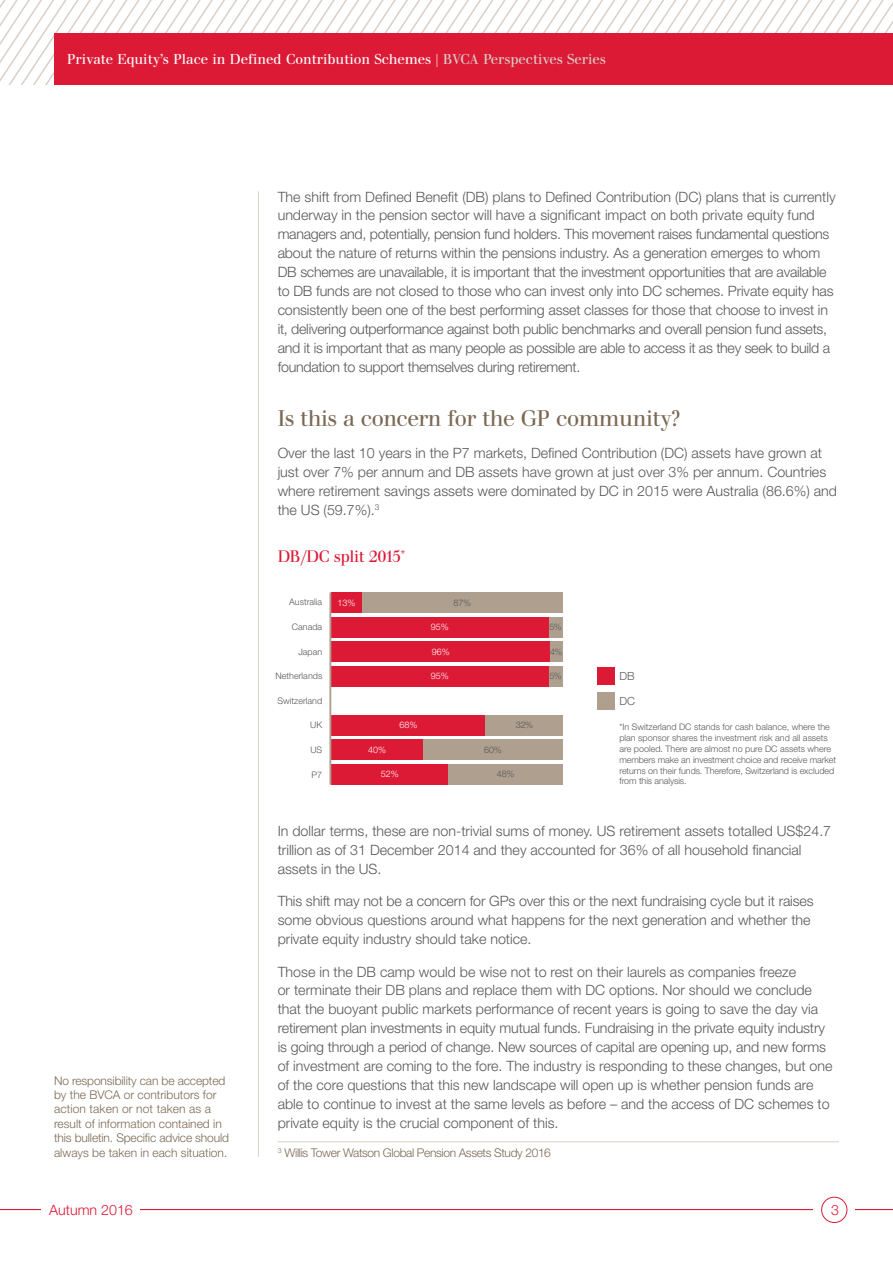
<style>
.page{position:relative;width:893px;height:1263px;background:#fff}
.page>*{position:absolute;margin:0;border:0;box-sizing:border-box;transform-origin:0 0}
.t1{font:22.5px "Walbaum SBOP";letter-spacing:-.02em;color:#7c6954}
.t2{font:16.5px "Walbaum SBOP";letter-spacing:-.025em;color:#dc1a36}
.t3{font:300 14.25px/18.9px "Helvetica Neue LT Pro";color:#57585a}
.t4{font:300 14.25px/18.9px "Helvetica Neue LT Pro";letter-spacing:-.02em;color:#57585a}
.t5{font:14.25px "Walbaum SBOP";color:#fff}
.t6{font:300 14.25px "Helvetica Neue LT Pro";color:#dc1a36}
.t7{font:300 12px/14.4px "Helvetica Neue LT Pro";letter-spacing:-.01em;color:#7c6954}
.t8{font:300 12px "Helvetica Neue LT Pro";letter-spacing:-.03em;color:#7c6954}
.t9{font:300 11.25px/24.5px "Helvetica Neue LT Pro";color:#57585a}
.t10{font:300 9px/10.8px "Helvetica Neue LT Pro";color:#57585a}
.t11{font:300 9px "Helvetica Neue LT Pro";color:#fff}
.s1{color:#d8d0c9}
</style>
<div class="page">
<hr style="left:258px;top:191px;width:1px;height:966px;background:#d8d0c9">
<hr style="left:0;top:1209px;width:893px;height:1px;background:#dc1a36">
<div style="left:814px;top:1183px;width:41px;height:54px;background:#fff"></div>
<svg style="left:0;top:0;width:893px;height:84px"></svg>
<div style="left:54px;top:33px;width:839px;height:51px;background:#dc1a36"></div>
<div style="left:41px;top:1199px;width:99px;height:21px;background:#fff"></div>
<div style="left:821px;top:1197px;width:26px;height:26px;border:1px solid #dc1a36;border-radius:50%"></div>
<hr style="left:278px;top:1141px;width:561px;height:1px;background:#d8d0c9">
<div style="left:597px;top:668px;width:17px;height:17px;background:#dc1a36"></div>
<div style="left:597px;top:692px;width:17px;height:17px;background:#ae9f8e"></div>
<div style="left:362px;top:592px;width:201px;height:21px;background:#ae9f8e"></div>
<div style="left:549px;top:617px;width:14px;height:20px;background:#ae9f8e"></div>
<div style="left:550px;top:641px;width:13px;height:21px;background:#ae9f8e"></div>
<div style="left:549px;top:666px;width:14px;height:20px;background:#ae9f8e"></div>
<div style="left:331px;top:592px;width:31px;height:21px;background:#dc1a36"></div>
<div style="left:331px;top:617px;width:218px;height:20px;background:#dc1a36"></div>
<div style="left:331px;top:641px;width:219px;height:21px;background:#dc1a36"></div>
<div style="left:331px;top:666px;width:218px;height:20px;background:#dc1a36"></div>
<div style="left:331px;top:715px;width:155px;height:20px;background:#dc1a36"></div>
<div style="left:331px;top:739px;width:92px;height:21px;background:#dc1a36"></div>
<div style="left:331px;top:764px;width:117px;height:20px;background:#dc1a36"></div>
<div style="left:486px;top:715px;width:77px;height:20px;background:#ae9f8e"></div>
<div style="left:423px;top:739px;width:140px;height:21px;background:#ae9f8e"></div>
<div style="left:448px;top:764px;width:115px;height:20px;background:#ae9f8e"></div>
<hr style="left:329px;top:592px;width:2px;height:193px;background:#ae9f8e">
<p class="t5" style="left:67px;top:51px;width:540px">Private Equity’s Place in Defined Contribution Schemes | <span class="s1">BVCA Perspectives Series</span></p>
<p class="t4" style="left:278px;top:187px;width:559px">The shift from Defined Benefit (DB) plans to Defined Contribution (DC) plans that is currently underway in the pension sector will have a significant impact on both private equity fund managers and, potentially, pension fund holders. This movement raises fundamental questions about the nature of returns within the pensions industry. As a generation emerges to whom DB schemes are unavailable, it is important that the investment opportunities that are available to DB funds are not closed to those who can invest only into DC schemes. Private equity has consistently been one of the best performing asset classes for those that choose to invest in it, delivering outperformance against both public benchmarks and overall pension fund assets, and it is important that as many people as possible are able to access it as they seek to build a foundation to support themselves during retirement.</p>
<h1 class="t1" style="left:278px;top:405px;width:404px">Is this a concern for the GP community?</h1>
<p class="t3" style="left:278px;top:443px;width:561px">Over the last 10 years in the P7 markets, Defined Contribution (DC) assets have grown at just over 7% per annum and DB assets have grown at just over 3% per annum. Countries where retirement savings assets were dominated by DC in 2015 were Australia (86.6%) and the US (59.7%).<sup>3</sup></p>
<p class="t7" style="left:54px;top:1073px;width:177px">No responsibility can be accepted by the BVCA or contributors for action taken or not taken as a result of information contained in this bulletin. Specific advice should always be taken in each situation.</p>
<p class="t6" style="left:49px;top:1201px;width:85px">Autumn 2016</p>
<p class="t2" style="left:278px;top:547px;width:129px">DB/DC split 2015<sup>*</sup></p>
<p class="t10" style="left:289px;top:596px;width:35px">Australia</p>
<p class="t10" style="left:292px;top:622px;width:32px">Canada</p>
<p class="t10" style="left:298px;top:646px;width:25px">Japan</p>
<p class="t10" style="left:276px;top:671px;width:48px">Netherlands</p>
<p class="t10" style="left:278px;top:695px;width:46px">Switzerland</p>
<p class="t10" style="left:310px;top:720px;width:13px">UK</p>
<p class="t10" style="left:310px;top:744px;width:13px">US</p>
<p class="t10" style="left:312px;top:769px;width:12px">P7</p>
<p class="t11" style="left:338px;top:597px;width:20px">13%</p>
<p class="t10" style="left:453px;top:597px;width:19px">87%</p>
<p class="t11" style="left:431px;top:621px;width:20px">95%</p>
<p class="t11" style="left:432px;top:646px;width:20px">96%</p>
<p class="t11" style="left:431px;top:671px;width:20px">95%</p>
<p class="t11" style="left:399px;top:720px;width:20px">68%</p>
<p class="t11" style="left:368px;top:744px;width:20px">40%</p>
<p class="t11" style="left:381px;top:769px;width:20px">52%</p>
<p class="t10" style="left:516px;top:719px;width:19px">32%</p>
<p class="t10" style="left:484px;top:744px;width:19px">60%</p>
<p class="t10" style="left:497px;top:768px;width:19px">48%</p>
<p class="t10" style="left:550px;top:621px;width:14px">5%</p>
<p class="t10" style="left:550px;top:646px;width:14px">4%</p>
<p class="t10" style="left:550px;top:670px;width:14px">5%</p>
<p class="t9" style="left:619px;top:664px;width:17px">DB<br>DC</p>
<p class="t10" style="left:619px;top:722px;width:218px">*In Switzerland DC stands for cash balance, where the plan sponsor shares the investment risk and all assets are pooled. There are almost no pure DC assets where members make an investment choice and receive market returns on their funds. Therefore, Switzerland is excluded from this analysis.</p>
<p class="t3" style="left:278px;top:821px;width:555px">In dollar terms, these are non-trivial sums of money. US retirement assets totalled US$24.7 trillion as of 31 December 2014 and they accounted for 36% of all household financial assets in the US.</p>
<p class="t3" style="left:278px;top:891px;width:537px">This shift may not be a concern for GPs over this or the next fundraising cycle but it raises some obvious questions around what happens for the next generation and whether the private equity industry should take notice.</p>
<p class="t3" style="left:278px;top:962px;width:556px">Those in the DB camp would be wise not to rest on their laurels as companies freeze<br>or terminate their DB plans and replace them with DC options. Nor should we conclude that the buoyant public markets performance of recent years is going to save the day via retirement plan investments in equity mutual funds. Fundraising in the private equity industry is going through a period of change. New sources of capital are opening up, and new forms of investment are coming to the fore. The industry is responding to these changes, but one of the core questions that this new landscape will open up is whether pension funds are able to continue to invest at the same levels as before – and the access of DC schemes to private equity is the crucial component of this.</p>
<p class="t8" style="left:278px;top:1145px;width:275px"><sup>3</sup> Willis Tower Watson Global Pension Assets Study 2016</p>
<p class="t6" style="left:831px;top:1201px;width:9px">3</p>
</div>
